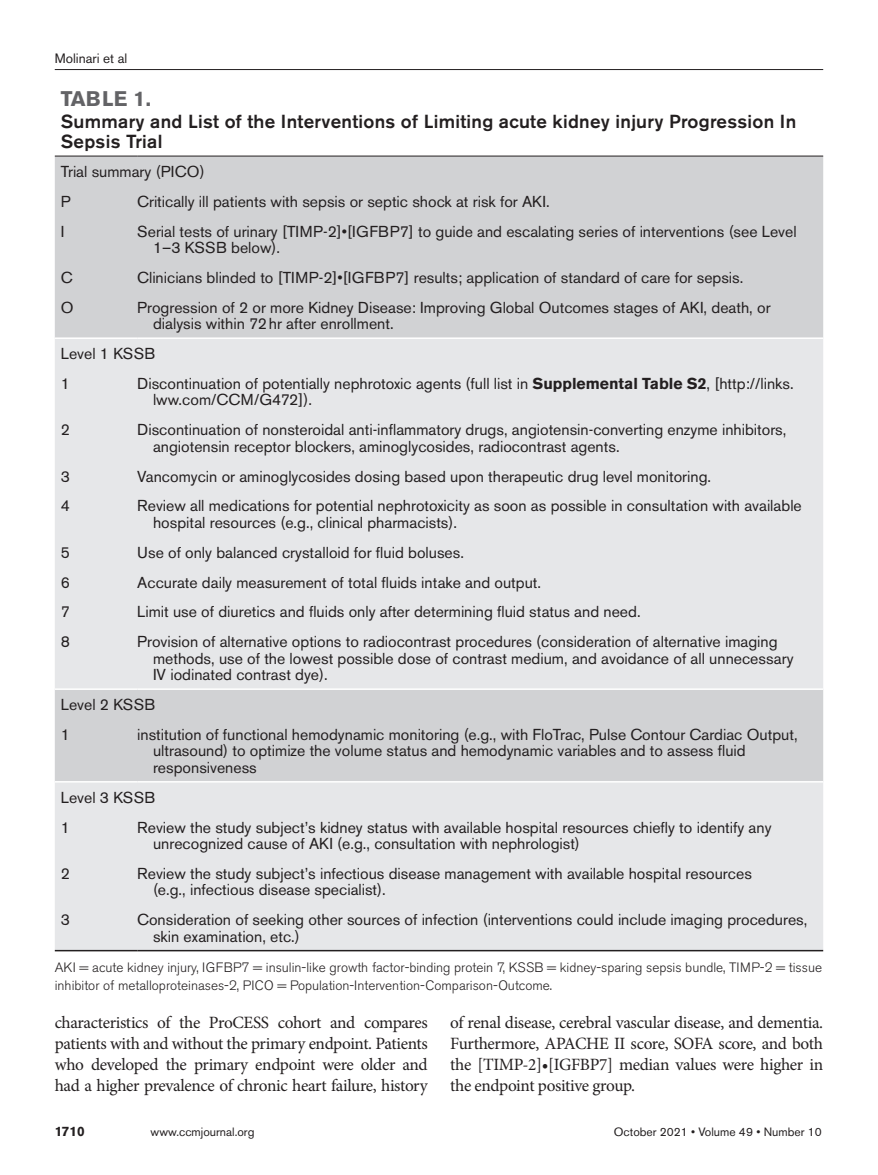
<style>
.page{position:relative;width:878px;height:1175px;background:#fff}
.page>*{position:absolute;margin:0;border:0;box-sizing:border-box;transform-origin:0 0}
.t1{font:700 21px "Akzidenz Grotesk BE";letter-spacing:.015em;color:#636366}
.t2{font:500 18.75px/19.5px "Akzidenz Grotesk BE";letter-spacing:.015em;color:#231f20}
.t3{font:17.25px/21px "Minion Pro";letter-spacing:-.02em;color:#231f20;text-align:justify}
.t4{font:15.75px/16.5px "Akzidenz Grotesk BE";color:#231f20}
.t5{font:300 13.5px/18px "Akzidenz Grotesk BE";color:#231f20}
.t6{font:13.5px "Akzidenz Grotesk BE";color:#231f20}
.t7{font:700 13.5px "Akzidenz Grotesk BE";color:#231f20}
.t8{font:12px "Akzidenz Grotesk BE";color:#231f20}
.s1{font-weight:700}
</style>
<div class="page">
<hr style="left:55px;top:69px;width:768px;height:1px;background:#231f20">
<div style="left:55px;top:157px;width:768px;height:180px;background:#d1d2d4"></div>
<svg style="left:55px;top:339px;width:768px;height:611px;background:#e2e3e5"></svg>
<hr style="left:55px;top:688px;width:82px;height:2px;background:#fff">
<hr style="left:137px;top:688px;width:686px;height:2px;background:#fff">
<hr style="left:55px;top:781px;width:82px;height:1px;background:#fff">
<hr style="left:137px;top:781px;width:686px;height:1px;background:#fff">
<hr style="left:55px;top:950px;width:82px;height:1px;background:#231f20">
<hr style="left:137px;top:950px;width:686px;height:1px;background:#231f20">
<hr style="left:55px;top:156px;width:82px;height:1px;background:#231f20">
<hr style="left:137px;top:156px;width:686px;height:1px;background:#231f20">
<p class="t6" style="left:55px;top:50px;width:74px">Molinari et al</p>
<h1 class="t1" style="left:61px;top:86px;width:92px">TABLE 1.</h1>
<p class="t2" style="left:61px;top:112px;width:737px">Summary and List of the Interventions of Limiting acute kidney injury Progression In<br>Sepsis Trial</p>
<p class="t4" style="left:61px;top:156px;width:145px;line-height:29.8px">Trial summary (PICO)<br>P</p>
<p class="t4" style="left:137px;top:193px;width:414px">Critically ill patients with sepsis or septic shock at risk for AKI.</p>
<p class="t4" style="left:61px;top:223px;width:5px">I</p>
<p class="t4" style="left:153px;top:223px;width:645px;text-indent:-16px">Serial tests of urinary [TIMP-2]•[IGFBP7] to guide and escalating series of interventions (see Level<br>1–3 KSSB below).</p>
<p class="t4" style="left:61px;top:269px;width:13px">C</p>
<p class="t4" style="left:137px;top:269px;width:607px">Clinicians blinded to [TIMP-2]•[IGFBP7] results; application of standard of care for sepsis.</p>
<p class="t4" style="left:61px;top:299px;width:14px">O</p>
<p class="t4" style="left:153px;top:299px;width:619px;text-indent:-16px">Progression of 2 or more Kidney Disease: Improving Global Outcomes stages of AKI, death, or dialysis within 72hr after enrollment.</p>
<p class="t4" style="left:61px;top:339px;width:96px;line-height:29.8px">Level 1 KSSB<br>1</p>
<p class="t4" style="left:153px;top:375px;width:642px;text-indent:-16px">Discontinuation of potentially nephrotoxic agents (full list in <span class="s1">Supplemental Table S2</span>, [http://links. lww.com/CCM/G472]).</p>
<p class="t4" style="left:61px;top:421px;width:11px">2</p>
<p class="t4" style="left:153px;top:421px;width:635px;text-indent:-16px">Discontinuation of nonsteroidal anti-inflammatory drugs, angiotensin-converting enzyme inhibitors, angiotensin receptor blockers, aminoglycosides, radiocontrast agents.</p>
<p class="t4" style="left:61px;top:468px;width:11px">3</p>
<p class="t4" style="left:137px;top:468px;width:575px">Vancomycin or aminoglycosides dosing based upon therapeutic drug level monitoring.</p>
<p class="t4" style="left:61px;top:497px;width:11px">4</p>
<p class="t4" style="left:153px;top:497px;width:650px;text-indent:-16px">Review all medications for potential nephrotoxicity as soon as possible in consultation with available hospital resources (e.g., clinical pharmacists).</p>
<p class="t4" style="left:61px;top:544px;width:11px">5</p>
<p class="t4" style="left:137px;top:544px;width:328px">Use of only balanced crystalloid for fluid boluses.</p>
<p class="t4" style="left:61px;top:574px;width:11px">6</p>
<p class="t4" style="left:137px;top:574px;width:405px">Accurate daily measurement of total fluids intake and output.</p>
<p class="t4" style="left:61px;top:603px;width:11px">7</p>
<p class="t4" style="left:137px;top:603px;width:505px">Limit use of diuretics and fluids only after determining fluid status and need.</p>
<p class="t4" style="left:61px;top:633px;width:11px">8</p>
<p class="t4" style="left:153px;top:633px;width:642px;text-indent:-16px">Provision of alternative options to radiocontrast procedures (consideration of alternative imaging methods, use of the lowest possible dose of contrast medium, and avoidance of all unnecessary<br>IV iodinated contrast dye).</p>
<p class="t4" style="left:61px;top:689px;width:96px;line-height:29.8px">Level 2 KSSB<br>1</p>
<p class="t4" style="left:153px;top:726px;width:646px;text-indent:-16px">institution of functional hemodynamic monitoring (e.g., with FloTrac, Pulse Contour Cardiac Output, ultrasound) to optimize the volume status and hemodynamic variables and to assess fluid responsiveness</p>
<p class="t4" style="left:61px;top:782px;width:96px;line-height:29.8px">Level 3 KSSB<br>1</p>
<p class="t4" style="left:153px;top:819px;width:620px;text-indent:-16px">Review the study subject’s kidney status with available hospital resources chiefly to identify any unrecognized cause of AKI (e.g., consultation with nephrologist)</p>
<p class="t4" style="left:61px;top:865px;width:11px">2</p>
<p class="t4" style="left:153px;top:865px;width:600px;text-indent:-16px">Review the study subject’s infectious disease management with available hospital resources (e.g., infectious disease specialist).</p>
<p class="t4" style="left:61px;top:911px;width:11px">3</p>
<p class="t4" style="left:153px;top:911px;width:656px;text-indent:-16px">Consideration of seeking other sources of infection (interventions could include imaging procedures, skin examination, etc.)</p>
<p class="t5" style="left:55px;top:959px;width:768px">AKI = acute kidney injury, IGFBP7 = insulin-like growth factor-binding protein 7, KSSB = kidney-sparing sepsis bundle, TIMP-2 = tissue inhibitor of metalloproteinases-2, PICO = Population-Intervention-Comparison-Outcome.</p>
<p class="t3" style="left:55px;top:1012px;width:374px">characteristics of the ProCESS cohort and compares patients with and without the primary endpoint. Patients who developed the primary endpoint were older and had a higher prevalence of chronic heart failure, history</p>
<p class="t3" style="left:450px;top:1012px;width:374px">of renal disease, cerebral vascular disease, and dementia.<br>Furthermore, APACHE II score, SOFA score, and both the [TIMP-2]•[IGFBP7] median values were higher in the endpoint positive group.</p>
<p class="t7" style="left:55px;top:1123px;width:31px">1710</p>
<p class="t8" style="left:151px;top:1125px;width:105px">www.ccmjournal.org</p>
<p class="t8" style="left:614px;top:1125px;width:209px">October 2021 • Volume 49 • Number 10</p>
</div>
